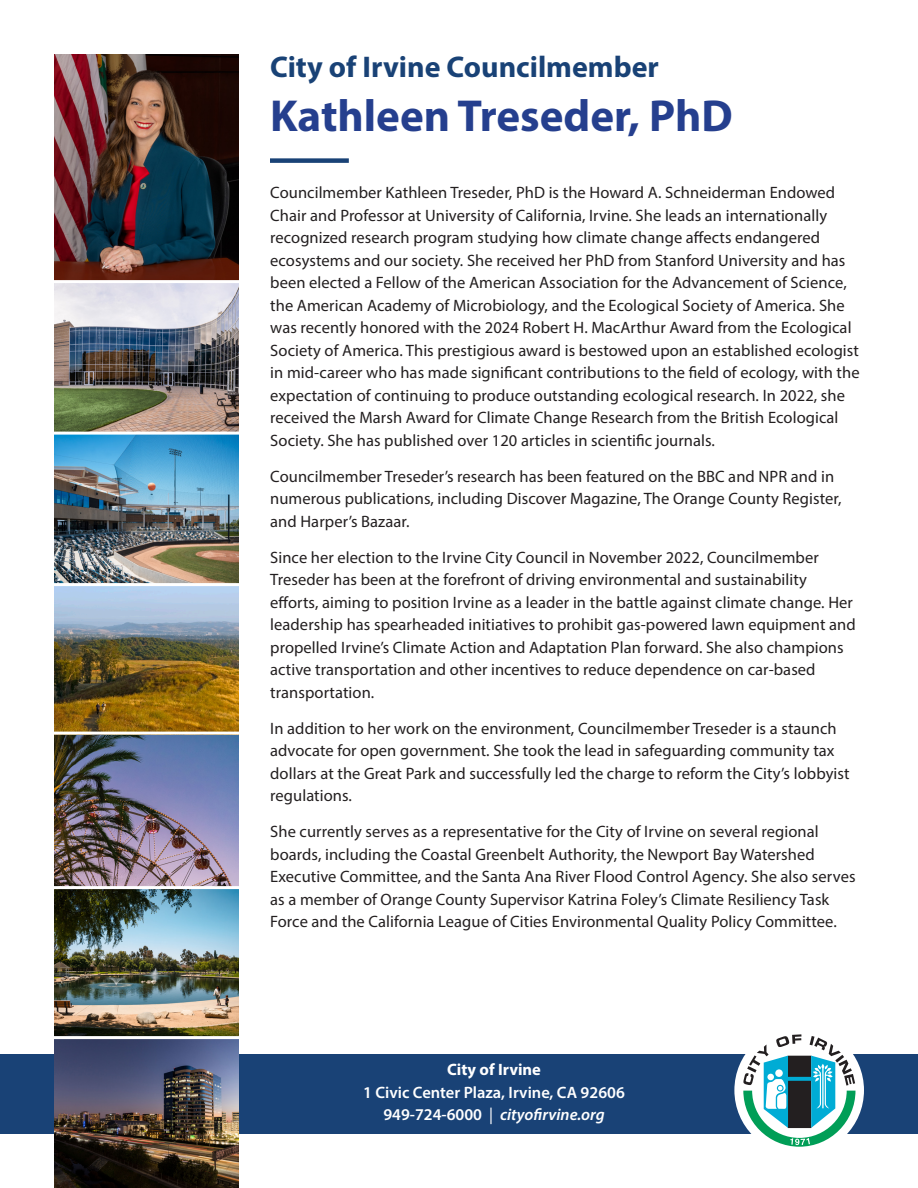
<style>
.page{position:relative;width:918px;height:1188px;background:#fff}
.page>*{position:absolute;margin:0;border:0;box-sizing:border-box;transform-origin:0 0}
.name{font:700 45px "Myriad Pro";color:#253f8e}
.t1{font:700 30px "Myriad Pro";color:#194276}
.body{font:16.5px/22.5px "Myriad Pro";letter-spacing:.005em;color:#231f20}
.t2{font:600 16.5px/22.5px "Myriad Pro";color:#fff;text-align:center}
.t3{font:700 16.5px "Myriad Pro";color:#fff}
.s1{font-weight:400}
.s2{font-style:italic}
</style>
<div class="page">
<div style="left:0;top:1054px;width:918px;height:79px;background:#194276"></div>
<div style="left:734px;top:1025px;width:130px;height:130px;background:#fff;border-radius:50%"></div>
<svg style="left:743px;top:1034px;width:114px;height:113px"></svg>
<img style="left:54px;top:54px;width:185px;height:1134px">
<hr style="left:21px;top:432px;width:235px;height:3px;background:#fff">
<hr style="left:21px;top:583px;width:235px;height:3px;background:#fff">
<hr style="left:21px;top:732px;width:235px;height:3px;background:#fff">
<hr style="left:21px;top:886px;width:235px;height:3px;background:#fff">
<div style="left:270px;top:158px;width:79px;height:5px;background:#194276"></div>
<hr style="left:21px;top:1036px;width:235px;height:3px;background:#fff">
<hr style="left:21px;top:280px;width:235px;height:3px;background:#fff">
<p class="t1" style="left:270px;top:47px;width:391px">City of Irvine Councilmember</p>
<p class="name" style="left:270px;top:86px;width:464px">Kathleen Treseder, PhD</p>
<p class="body" style="left:270px;top:181px;width:591px">Councilmember Kathleen Treseder, PhD is the Howard A. Schneiderman Endowed Chair and Professor at University of California, Irvine. She leads an internationally recognized research program studying how climate change affects endangered ecosystems and our society. She received her PhD from Stanford University and has been elected a Fellow of the American Association for the Advancement of Science, the American Academy of Microbiology, and the Ecological Society of America. She was recently honored with the 2024 Robert H. MacArthur Award from the Ecological Society of America. This prestigious award is bestowed upon an established ecologist in mid-career who has made significant contributions to the field of ecology, with the expectation of continuing to produce outstanding ecological research. In 2022, she received the Marsh Award for Climate Change Research from the British Ecological Society. She has published over 120 articles in scientific journals.</p>
<p class="body" style="left:270px;top:465px;width:573px">Councilmember Treseder’s research has been featured on the BBC and NPR and in numerous publications, including Discover Magazine, The Orange County Register, and Harper’s Bazaar.</p>
<p class="body" style="left:270px;top:546px;width:587px">Since her election to the Irvine City Council in November 2022, Councilmember Treseder has been at the forefront of driving environmental and sustainability efforts, aiming to position Irvine as a leader in the battle against climate change. Her leadership has spearheaded initiatives to prohibit gas-powered lawn equipment and propelled Irvine’s Climate Action and Adaptation Plan forward. She also champions active transportation and other incentives to reduce dependence on car-based transportation.</p>
<p class="body" style="left:270px;top:717px;width:581px">In addition to her work on the environment, Councilmember Treseder is a staunch advocate for open government. She took the lead in safeguarding community tax dollars at the Great Park and successfully led the charge to reform the City’s lobbyist regulations.</p>
<p class="body" style="left:270px;top:820px;width:587px">She currently serves as a representative for the City of Irvine on several regional boards, including the Coastal Greenbelt Authority, the Newport Bay Watershed Executive Committee, and the Santa Ana River Flood Control Agency. She also serves as a member of Orange County Supervisor Katrina Foley’s Climate Resiliency Task Force and the California League of Cities Environmental Quality Policy Committee.</p>
<p class="t3" style="left:447px;top:1059px;width:95px">City of Irvine</p>
<p class="t2" style="left:363px;top:1081px;width:263px">1 Civic Center Plaza, Irvine, CA 92606<br>949-724-6000 <span class="s1">|</span> <span class="s2">cityofirvine.org</span></p>
</div>
